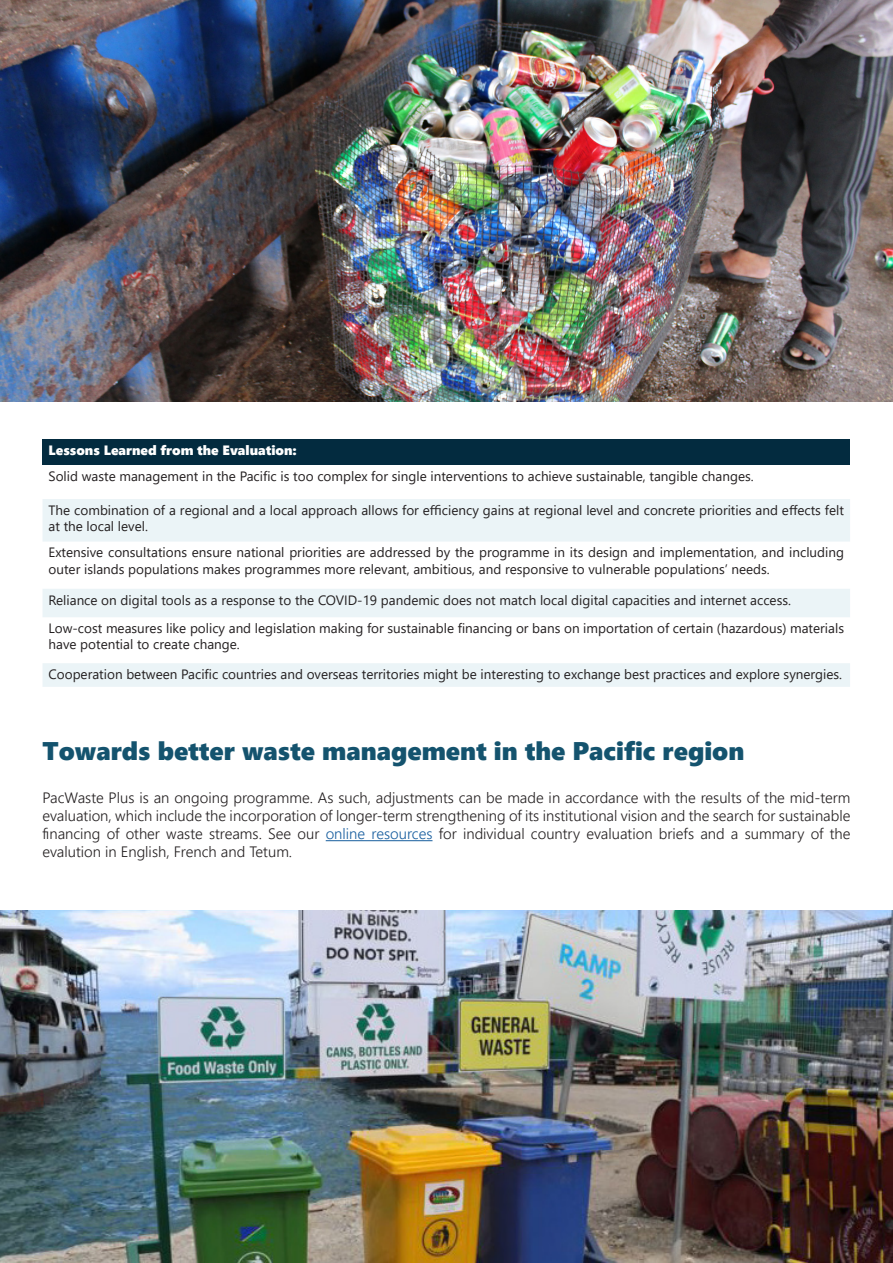
<style>
.page{position:relative;width:893px;height:1263px;background:#fff}
.page>*{position:absolute;margin:0;border:0;box-sizing:border-box;transform-origin:0 0}
.BODY_TEXT{font:25.5px "Segoe UI Black";color:#14536e}
.BODY_TEXT-2{font:300 15px/18px "Segoe UI";color:#231f20;text-align:justify}
.t1{font:13.5px/16.2px "Segoe UI";color:#231f20}
.t2{font:13.5px "Segoe UI Black";color:#fff}
.s1{color:#175d9e}
</style>
<div class="page">
<div style="left:43px;top:439px;width:807px;height:26px;background:#032b3f"></div>
<svg style="left:43px;top:499px;width:807px;height:188px;fill:#eff6f8"></svg>
<hr style="left:326px;top:840px;width:106px;height:1px;background:#175d9e">
<img style="left:0;top:0;width:893px;height:401px">
<img style="left:0;top:910px;width:893px;height:353px">
<p class="t2" style="left:49px;top:441px;width:250px">Lessons Learned from the Evaluation:</p>
<p class="t1" style="left:49px;top:467px;width:707px">Solid waste management in the Pacific is too complex for single interventions to achieve sustainable, tangible changes.</p>
<p class="t1" style="left:49px;top:501px;width:797px">The combination of a regional and a local approach allows for efficiency gains at regional level and concrete priorities and effects felt at the local level.</p>
<p class="t1" style="left:49px;top:543px;width:797px">Extensive consultations ensure national priorities are addressed by the programme in its design and implementation, and including outer islands populations makes programmes more relevant, ambitious, and responsive to vulnerable populations’ needs.</p>
<p class="t1" style="left:49px;top:590px;width:744px">Reliance on digital tools as a response to the COVID-19 pandemic does not match local digital capacities and internet access.</p>
<p class="t1" style="left:49px;top:619px;width:797px">Low-cost measures like policy and legislation making for sustainable financing or bans on importation of certain (hazardous) materials have potential to create change.</p>
<p class="t1" style="left:49px;top:665px;width:795px">Cooperation between Pacific countries and overseas territories might be interesting to exchange best practices and explore synergies.</p>
<p class="BODY_TEXT" style="left:43px;top:733px;width:703px">Towards better waste management in the Pacific region</p>
<p class="BODY_TEXT-2" style="left:43px;top:788px;width:809px">PacWaste Plus is an ongoing programme. As such, adjustments can be made in accordance with the results of the mid-term evaluation, which include the incorporation of longer-term strengthening of its institutional vision and the search for sustainable financing of other waste streams. See our <span class="s1">online resources</span> for individual country evaluation briefs and a summary of the evalution in English, French and Tetum.</p>
</div>
